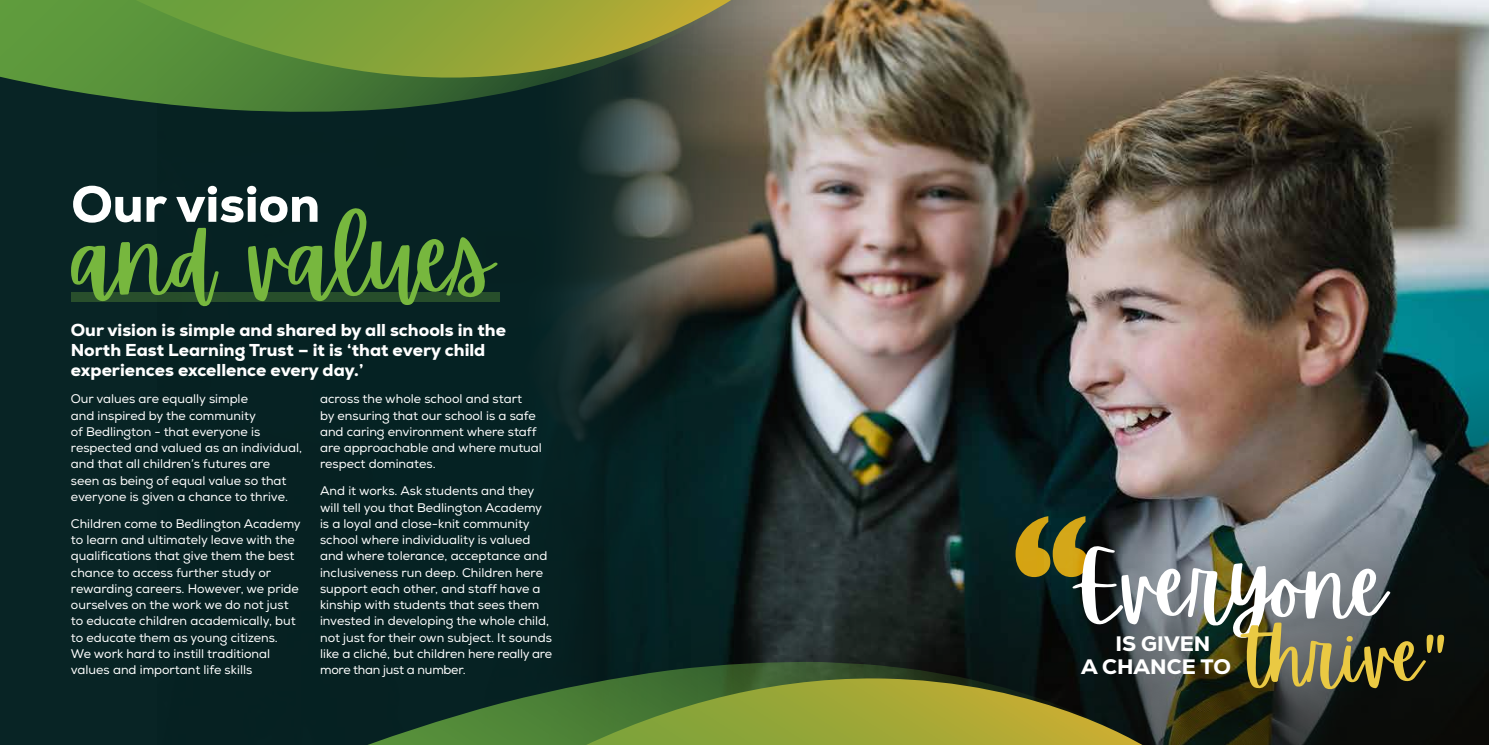
<style>
.page{position:relative;width:1489px;height:745px;background:#fff}
.page>*{position:absolute;margin:0;border:0;box-sizing:border-box;transform-origin:0 0}
.t1{font:96px "Apricots";color:#77b73e}
.t2{font:86.12px "Apricots";color:#fff}
.t3{font:72.62px "Apricots";color:#eac943}
.t4{font:800 50.38px "Nexa";color:#fff}
.t5{font:800 21.25px/23.4px "Nexa";color:#fff}
.t6{font:800 17.5px/20px "Nexa";color:#fff}
.t7{font:12.5px/16.2px "Nexa";color:#fff}
.s1{font-size:85px}
.s2{font-family:"Akaya Kanadaka"}
</style>
<div class="page">
<img style="left:882px;top:0;width:606px;height:327px">
<img style="left:882px;top:327px;width:606px;height:417px">
<div style="left:0;top:113px;width:221px;height:631px;background:#082425"></div>
<div style="left:221px;top:113px;width:106px;height:631px;background:#062222"></div>
<div style="left:327px;top:113px;width:29px;height:548px;background:#062223"></div>
<svg style="left:356px;top:0;width:526px;height:661px;background:#2c3c39"></svg>
<svg style="left:0;top:0;width:744px;height:113px;background:#5f8038"></svg>
<svg style="left:284px;top:661px;width:941px;height:83px;background:#4a5e2b"></svg>
<svg style="left:1012px;top:516px;width:75px;height:63px;background:#7d6e1b"></svg>
<div style="left:72px;top:291px;width:428px;height:10px;background:#274e2b"></div>
<h3 class="t4" style="left:71px;top:172px;width:250px">Our vision</h3>
<h1 class="t1" style="left:72px;top:196px;width:423px">an<span class="s1">d</span> values</h1>
<h3 class="t6" style="left:71px;top:320px;width:436px">Our vision is simple and shared by all schools in the<br>North East Learning Trust – it is ‘that every child experiences excellence every day.’</h3>
<p class="t7" style="left:71px;top:391px;width:233px">Our values are equally simple<br>and inspired by the community<br>of Bedlington - that everyone is respected and valued as an individual, and that all children’s futures are<br>seen as being of equal value so that everyone is given a chance to thrive.</p>
<p class="t7" style="left:71px;top:515px;width:231px">Children come to Bedlington Academy to learn and ultimately leave with the qualifications that give them the best chance to access further study or rewarding careers. However, we pride ourselves on the work we do not just to educate children academically, but to educate them as young citizens.<br>We work hard to instill traditional values and important life skills</p>
<p class="t7" style="left:320px;top:391px;width:223px">across the whole school and start<br>by ensuring that our school is a safe and caring environment where staff are approachable and where mutual respect dominates.</p>
<p class="t7" style="left:320px;top:483px;width:233px">And it works. Ask students and they will tell you that Bedlington Academy is a loyal and close-knit community school where individuality is valued and where tolerance, acceptance and inclusiveness run deep. Children here support each other, and staff have a kinship with students that sees them invested in developing the whole child, not just for their own subject. It sounds like a cliché, but children here really are more than just a number.</p>
<h2 class="t2" style="left:1076px;top:529px;width:311px">Everyone</h2>
<h3 class="t3" style="left:1247px;top:608px;width:202px">thrive<span class="s2">"</span></h3>
<h3 class="t5" style="left:1080px;top:631px;width:151px;text-indent:34px">IS GIVEN<br>A CHANCE TO</h3>
</div>
